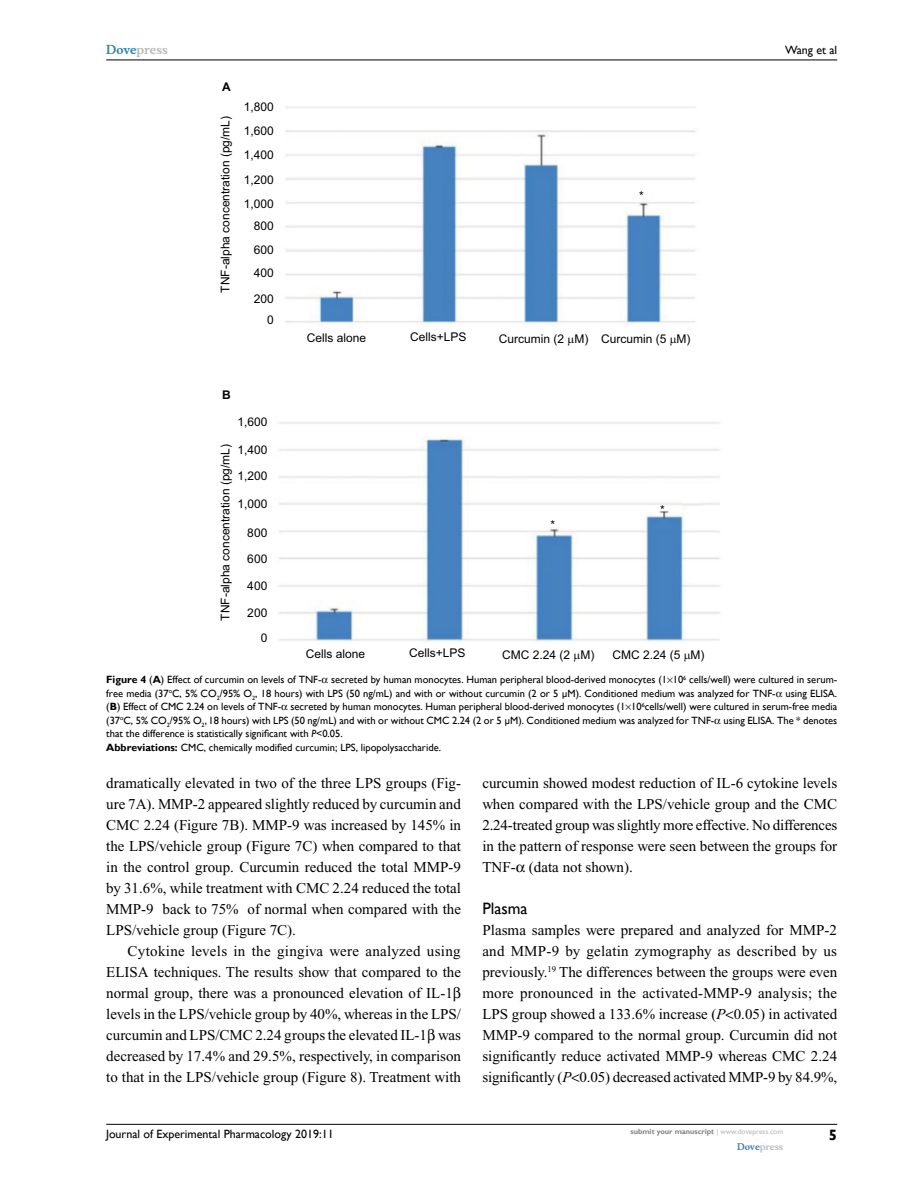
<style>
.page{position:relative;width:918px;height:1188px;background:#fff}
.page>*{position:absolute;margin:0;border:0;box-sizing:border-box;transform-origin:0 0}
.t1{font:16.5px "Gill Sans";color:#000}
.t2{font:15px/21px "Times New Roman";color:#000;text-align:justify}
.t3{font:700 15px "Gill Sans";color:#000}
.t4{font:12px/24.2px "Arial";color:#000}
.t5{font:12px "Gill Sans";color:#000}
.t6{font:700 12px "Musee";color:#b8babc}
.t7{font:700 12px "Arial";color:#000}
.t8{font:10.5px/13.5px "Gill Sans";color:#000}
.t9{font:700 9px "Musee";color:#b8babc}
.t10{font:700 7.5px "Gill Sans";color:#808285}
.s1{color:#3785ad}
.s2{font-weight:700}
.s3{font-style:italic}
.s4{font-weight:400;color:#b8babc}
</style>
<div class="page">
<hr style="left:106px;top:1124px;width:731px;height:1px;background:#000">
<hr style="left:106px;top:60px;width:731px;height:1px;background:#000">
<img style="left:278px;top:106px;width:442px;height:535px">
<svg style="left:568px;top:338px;width:6px;height:8px"></svg>
<svg style="left:670px;top:338px;width:6px;height:8px"></svg>
<p class="t6" style="left:106px;top:43px;width:63px"><span class="s1">Dove</span>press</p>
<p class="t7" style="left:222px;top:78px;width:10px">A</p>
<p class="t4" style="left:213px;top:293px;width:178px;rotate:-90deg">TNF-alpha concentration (pg/mL)</p>
<p class="t4" style="left:244px;top:95px;width:32px">1,800</p>
<p class="t4" style="left:244px;top:119px;width:32px;text-align:justify">1,600<br>1,400<br>1,200<br>1,000</p>
<p class="t4" style="left:254px;top:213px;width:22px">800</p>
<p class="t4" style="left:254px;top:238px;width:22px;line-height:23.5px">600<br>400</p>
<p class="t4" style="left:254px;top:289px;width:22px;line-height:20.9px;text-align:right">200<br>0</p>
<p class="t7" style="left:222px;top:386px;width:10px">B</p>
<p class="t4" style="left:237px;top:410px;width:32px">1,600</p>
<p class="t4" style="left:237px;top:436px;width:32px;line-height:26.1px">1,400<br>1,200</p>
<p class="t4" style="left:237px;top:492px;width:32px">1,000</p>
<p class="t4" style="left:213px;top:621px;width:178px;rotate:-90deg">TNF-alpha concentration (pg/mL)</p>
<p class="t4" style="left:247px;top:520px;width:22px">800</p>
<p class="t4" style="left:247px;top:547px;width:22px">600</p>
<p class="t4" style="left:247px;top:574px;width:22px">400</p>
<p class="t4" style="left:247px;top:601px;width:22px;line-height:24.6px;text-align:right">200<br>0</p>
<p class="t4" style="left:639px;top:183px;width:6px">*</p>
<p class="t4" style="left:307px;top:326px;width:61px">Cells alone</p>
<p class="t4" style="left:410px;top:325px;width:58px">Cells+LPS</p>
<p class="t4" style="left:499px;top:327px;width:193px">Curcumin (2 M) Curcumin (5 M)</p>
<p class="t4" style="left:551px;top:513px;width:6px">*</p>
<p class="t4" style="left:660px;top:497px;width:6px">*</p>
<p class="t5" style="left:785px;top:43px;width:54px">Wang et al</p>
<p class="t4" style="left:306px;top:641px;width:61px">Cells alone</p>
<p class="t4" style="left:409px;top:640px;width:58px">Cells+LPS</p>
<p class="t4" style="left:502px;top:642px;width:94px">CMC 2.24 (2 M)</p>
<p class="t4" style="left:612px;top:642px;width:94px">CMC 2.24 (5 M)</p>
<p class="t8" style="left:106px;top:673px;width:732px"><span class="s2">Figure 4</span> (<span class="s2">A</span>) Effect of curcumin on levels of TNF- secreted by human monocytes. Human peripheral blood-derived monocytes (1 10<sup>6</sup> cells/well) were cultured in serum&shy;free media (37<sup>o</sup>C, 5% CO<sub>2</sub>/95% O<sub>2</sub>, 18 hours) with LPS (50 ng/mL) and with or without curcumin (2 or 5 µM). Conditioned medium was analyzed for TNF- using ELISA</p>
<p class="t8" style="left:106px;top:687px;width:732px;text-align:justify;text-indent:729px">. (<span class="s2">B</span>) Effect of CMC 2.24 on levels of TNF- secreted by human monocytes. Human peripheral blood-derived monocytes (1 10<sup>6</sup>cells/well) were cultured in serum-free media (37<sup>o</sup>C, 5% CO<sub>2</sub>/95% O<sub>2</sub>, 18 hours) with LPS (50 ng/mL) and with or without CMC 2.24 (2 or 5 µM). Conditioned medium was analyzed for TNF- using ELISA</p>
<p class="t8" style="left:772px;top:714px;width:67px">. The * denotes</p>
<p class="t8" style="left:106px;top:727px;width:336px">that the difference is statistically significant with <span class="s3">P</span>&lt;0.05.<br><span class="s2">Abbreviations:</span> CMC, chemically modified curcumin; LPS, lipopolysaccharide.</p>
<p class="t2" style="left:106px;top:772px;width:356px">dramatically elevated in two of the three LPS groups (Fig&shy;ure 7A). MMP-2 appeared slightly reduced by curcumin and CMC 2.24 (Figure 7B). MMP-9 was increased by 145% in the LPS/vehicle group (Figure 7C) when compared to that in the control group. Curcumin reduced the total MMP-9 by 31.6%, while treatment with CMC 2.24 reduced the total MMP-9 back to 75% of normal when compared with the LPS/vehicle group (Figure 7C).</p>
<p class="t2" style="left:106px;top:940px;width:356px;text-align:left;text-indent:21px">Cytokine levels in the gingiva were analyzed using ELISA techniques. The results show that compared to the normal group, there was a pronounced elevation of IL-1 levels in the LPS/vehicle group by 40%, whereas in the LPS/ curcumin and LPS/CMC 2.24 groups the elevated IL-1 was decreased by 17.4% and 29.5%, respectively, in comparison to that in the LPS/vehicle group (Figure 8). Treatment with</p>
<p class="t2" style="left:482px;top:772px;width:356px">curcumin showed modest reduction of IL-6 cytokine levels when compared with the LPS/vehicle group and the CMC 2.24-treated group was slightly more effective. No differences in the pattern of response were seen between the groups for TNF- (data not shown).</p>
<p class="t1" style="left:482px;top:898px;width:47px">Plasma</p>
<p class="t2" style="left:482px;top:919px;width:356px">Plasma samples were prepared and analyzed for MMP-2 and MMP-9 by gelatin zymography as described by us previously.<sup>19</sup> The differences between the groups were even more pronounced in the activated-MMP-9 analysis; the LPS group showed a 133.6% increase (<span class="s3">P</span> 0.05) in activated MMP-9 compared to the normal group. Curcumin did not significantly reduce activated MMP-9 whereas CMC 2.24 significantly (<span class="s3">P</span> 0.05) decreased activated MMP-9 by 84.9%,</p>
<p class="t5" style="left:106px;top:1127px;width:229px">Journal of Experimental Pharmacology 2019:11</p>
<p class="t10" style="left:631px;top:1127px;width:154px">submit your manuscript <span class="s4">| www.dovepress.com</span></p>
<p class="t9" style="left:737px;top:1141px;width:48px"><span class="s1">Dove</span>press</p>
<p class="t3" style="left:829px;top:1126px;width:10px">5</p>
</div>
